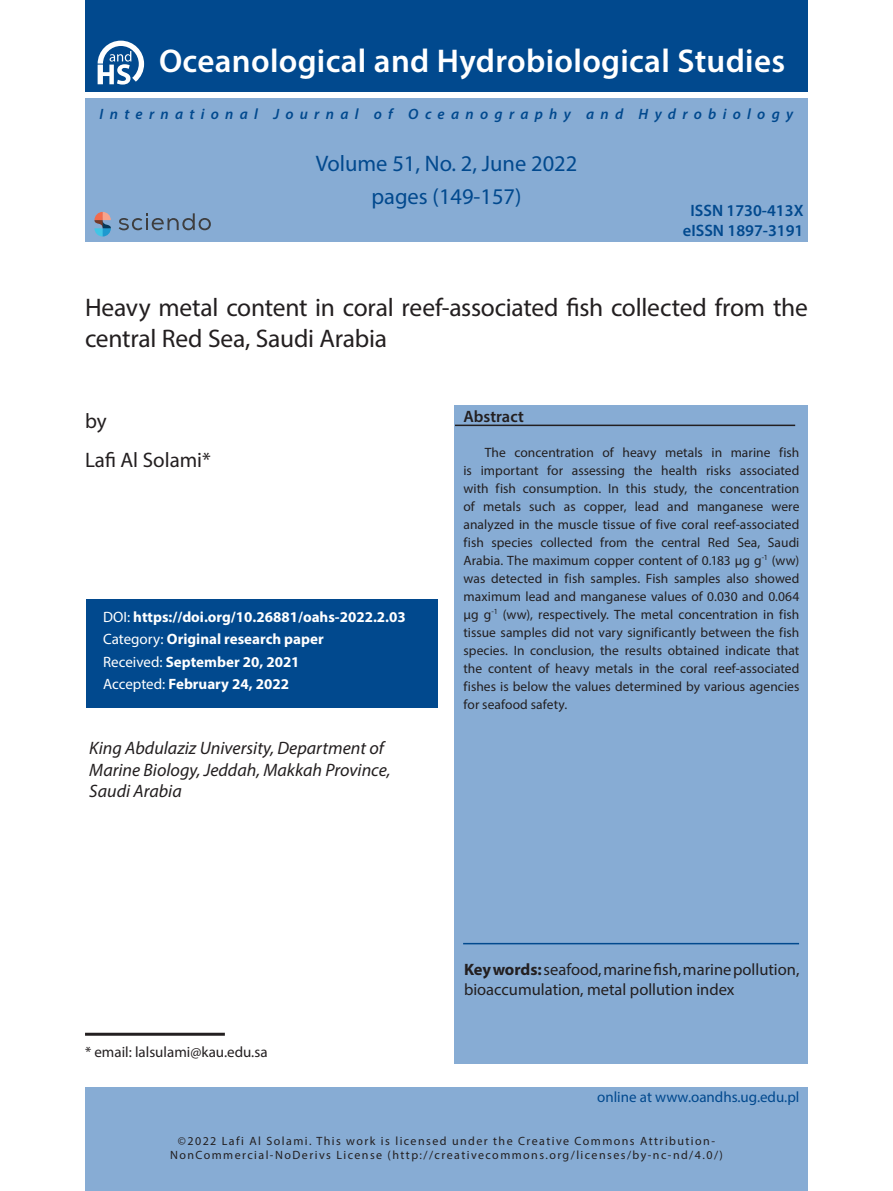
<style>
.page{position:relative;width:893px;height:1191px;background:#fff}
.page>*{position:absolute;margin:0;border:0;box-sizing:border-box;transform-origin:0 0}
.t1{font:600 33px "Myriad Pro";letter-spacing:.01em;color:#fff}
.t2{font:25.5px/30.6px "Myriad Pro";letter-spacing:-.01em;color:#231f20}
.t3{font:22.5px "Myriad Pro";color:#01498e}
.t4{font:21px "Myriad Pro";color:#231f20}
.t5{font:italic 18px/21.6px "Myriad Pro";color:#231f20}
.t6{font:16.5px/19.8px "Myriad Pro";color:#231f20}
.t7{font:600 16.5px/19.8px "Myriad Pro";color:#01498e;text-align:center}
.t8{font:600 16.5px "Myriad Pro";color:#231f20}
.t9{font:700 15px/22.5px "Myriad Pro";color:#fff}
.t10{font:italic 600 15px "Myriad Pro";letter-spacing:.42em;color:#01498e}
.t11{font:15px "Myriad Pro";color:#01498e}
.t12{font:15px "Myriad Pro";color:#231f20}
.t13{font:13.5px/18px "Myriad Pro";letter-spacing:.005em;color:#231f20;text-align:justify}
.t14{font:12px/14.4px "Myriad Pro";letter-spacing:.12em;color:#231f20;text-align:center}
.s1{font-weight:400}
.s2{font-weight:700}
</style>
<div class="page">
<div style="left:85px;top:98px;width:723px;height:144px;background:#87acd4"></div>
<div style="left:85px;top:1087px;width:723px;height:104px;background:#87acd4"></div>
<hr style="left:85px;top:1032px;width:140px;height:3px;background:#231f20">
<div style="left:86px;top:599px;width:351px;height:108px;background:#01498e"></div>
<div style="left:455px;top:405px;width:353px;height:658px;background:#87acd4"></div>
<hr style="left:463px;top:943px;width:336px;height:1px;background:#01498e">
<hr style="left:455px;top:424px;width:340px;height:2px;background:#231f20">
<div style="left:85px;top:0;width:723px;height:92px;background:#01498e"></div>
<svg style="left:98px;top:41px;width:46px;height:44px"></svg>
<svg style="left:94px;top:212px;width:17px;height:24px"></svg>
<svg style="left:119px;top:213px;width:92px;height:17px"></svg>
<h1 class="t1" style="left:159px;top:40px;width:628px">Oceanological and Hydrobiological Studies</h1>
<p class="t10" style="left:100px;top:105px;width:695px">International Journal of Oceanography and Hydrobiology</p>
<h3 class="t3" style="left:316px;top:150px;width:263px">Volume 51, No. 2, June 2022</h3>
<h3 class="t3" style="left:371px;top:182px;width:152px">pages (149-157)</h3>
<p class="t7" style="left:683px;top:200px;width:122px">ISSN 1730-413X eISSN 1897-3191</p>
<h2 class="t2" style="left:85px;top:292px;width:724px">Heavy metal content in coral reef-associated fish collected from the central Red Sea, Saudi Arabia</h2>
<h3 class="t4" style="left:85px;top:408px;width:23px">by</h3>
<h3 class="t4" style="left:85px;top:446px;width:127px">Lafi Al Solami*</h3>
<p class="t9" style="left:103px;top:605px;width:304px"><span class="s1">DOI:</span> https://doi.org/10.26881/oahs-2022.2.03<br><span class="s1">Category:</span> Original research paper<br><span class="s1">Received:</span> September 20, 2021<br><span class="s1">Accepted:</span> February 24, 2022</p>
<h3 class="t5" style="left:89px;top:737px;width:303px">King Abdulaziz University, Department of<br>Marine Biology, Jeddah, Makkah Province,<br>Saudi Arabia</h3>
<p class="t8" style="left:463px;top:406px;width:62px">Abstract</p>
<p class="t13" style="left:463px;top:443px;width:337px;text-indent:21px">The concentration of heavy metals in marine fish is important for assessing the health risks associated with fish consumption. In this study, the concentration of metals such as copper, lead and manganese were analyzed in the muscle tissue of five coral reef-associated fish species collected from the central Red Sea, Saudi Arabia. The maximum copper content of 0.183 µg g<sup>-1</sup> (ww) was detected in fish samples. Fish samples also showed maximum lead and manganese values of 0.030 and 0.064 µg g<sup>-1</sup> (ww), respectively. The metal concentration in fish tissue samples did not vary significantly between the fish species. In conclusion, the results obtained indicate that the content of heavy metals in the coral reef-associated fishes is below the values determined by various agencies for seafood safety.</p>
<p class="t12" style="left:85px;top:1042px;width:184px">* email: lalsulami@kau.edu.sa</p>
<p class="t6" style="left:464px;top:959px;width:337px"><span class="s2">Key words:</span> seafood, marine fish, marine pollution, bioaccumulation, metal pollution index</p>
<p class="t11" style="left:597px;top:1088px;width:204px">online at www.oandhs.ug.edu.pl</p>
<p class="t14" style="left:170px;top:1133px;width:554px">©2022 Lafi Al Solami. This work is licensed under the Creative Commons Attribution-<br>NonCommercial-NoDerivs License (http://creativecommons.org/licenses/by-nc-nd/4.0/)</p>
</div>
